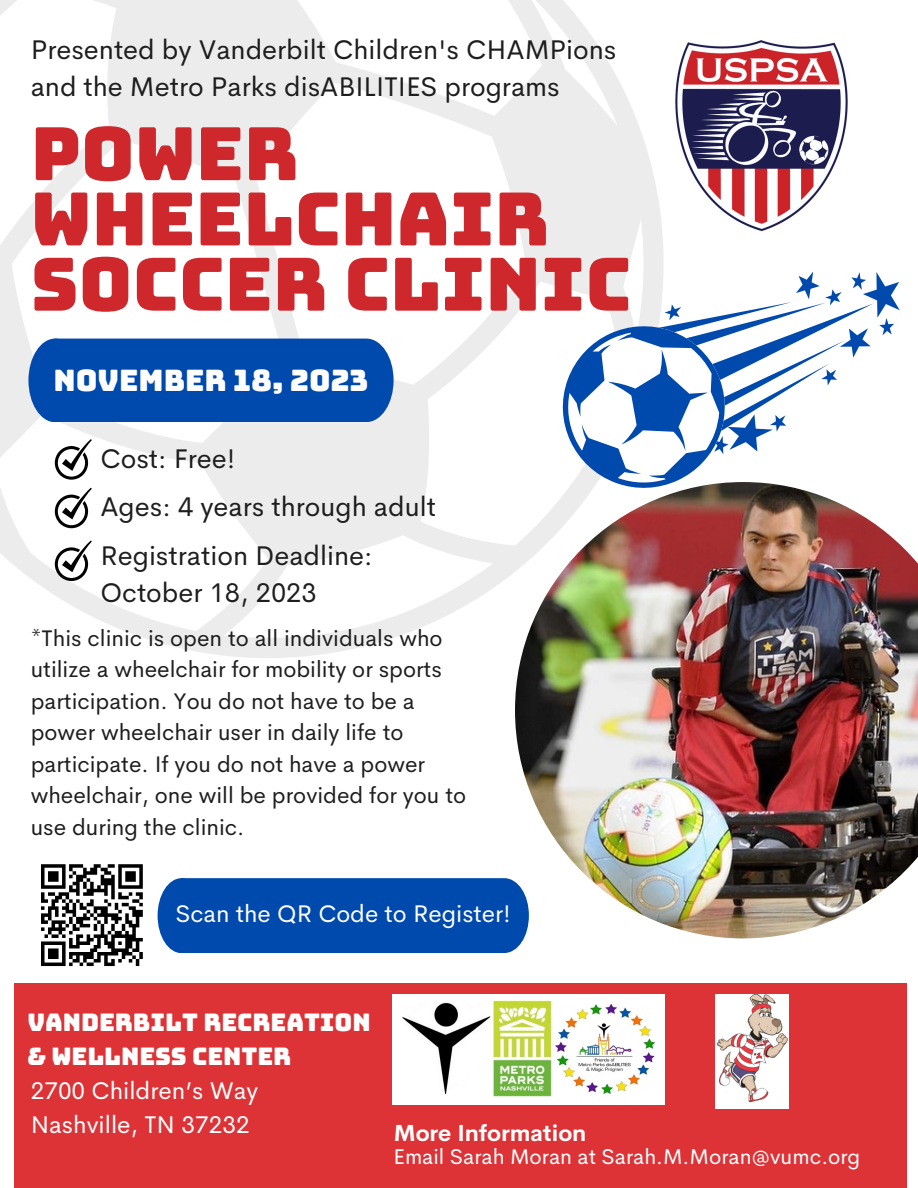
<style>
.page{position:relative;width:918px;height:1188px;background:#fff}
.page>*{position:absolute;margin:0;border:0;box-sizing:border-box;transform-origin:0 0}
.t1{font:73.5px/65.2px "Bungee";color:#ce282c}
.t2{font:29.7px "Bungee";color:#fff}
.t3{font:27.15px/37.2px "Cerebri Sans";color:#1e1e1e}
.t4{font:24.3px "Bungee";color:#fff}
.t5{font:24.3px "Cerebri Sans";color:#fff}
.t6{font:24.15px "Cerebri Sans";color:#fff}
.t7{font:700 22.8px "Cerebri Sans";color:#fff}
.t8{font:22.65px/31.5px "Cerebri Sans";color:#1e1e1e}
.t9{font:21.3px "Cerebri Sans";color:#fff}
</style>
<div class="page">
<svg style="left:0;top:0;width:664px;height:658px"></svg>
<img style="left:506px;top:473px;width:412px;height:466px">
<div style="left:14px;top:984px;width:892px;height:204px;background:#dd3337"></div>
<svg style="left:55px;top:439px;width:37px;height:41px"></svg>
<div style="left:28px;top:339px;width:366px;height:83px;background:#004aad"></div>
<svg style="left:545px;top:268px;width:360px;height:238px"></svg>
<svg style="left:55px;top:488px;width:37px;height:40px"></svg>
<svg style="left:55px;top:540px;width:37px;height:41px"></svg>
<svg style="left:41px;top:864px;width:102px;height:103px"></svg>
<div style="left:158px;top:878px;width:371px;height:75px;background:#004aad"></div>
<img style="left:675px;top:40px;width:173px;height:192px">
<img style="left:715px;top:994px;width:74px;height:114px">
<img style="left:393px;top:994px;width:272px;height:111px">
<p class="t3" style="left:31px;top:31px;width:587px">Presented by Vanderbilt Children's CHAMPions and the Metro Parks disABILITIES programs</p>
<p class="t1" style="left:31px;top:121px;width:602px">POWER<br>WHEELCHAIR<br>SOCCER CLINIC</p>
<p class="t2" style="left:53px;top:365px;width:317px">NOVEMBER 18, 2023</p>
<p class="t3" style="left:100px;top:439px;width:137px">Cost: Free!</p>
<p class="t3" style="left:100px;top:488px;width:337px">Ages: 4 years through adult</p>
<p class="t3" style="left:100px;top:537px;width:274px">Registration Deadline:</p>
<p class="t3" style="left:100px;top:574px;width:218px">October 18, 2023</p>
<p class="t8" style="left:31px;top:622px;width:437px">*This clinic is open to all individuals who utilize a wheelchair for mobility or sports participation. You do not have to be a power wheelchair user in daily life to participate. If you do not have a power wheelchair, one will be provided for you to use during the clinic.</p>
<p class="t6" style="left:176px;top:898px;width:337px">Scan the QR Code to Register!</p>
<p class="t4" style="left:27px;top:1010px;width:345px">VANDERBILT RECREATION</p>
<p class="t4" style="left:27px;top:1044px;width:265px">&amp; WELLNESS CENTER</p>
<p class="t5" style="left:31px;top:1075px;width:229px">2700 Children’s Way</p>
<p class="t5" style="left:31px;top:1109px;width:220px">Nashville, TN 37232</p>
<p class="t7" style="left:394px;top:1118px;width:194px">More Information</p>
<p class="t9" style="left:394px;top:1143px;width:468px">Email Sarah Moran at Sarah.M.Moran@vumc.org</p>
</div>
